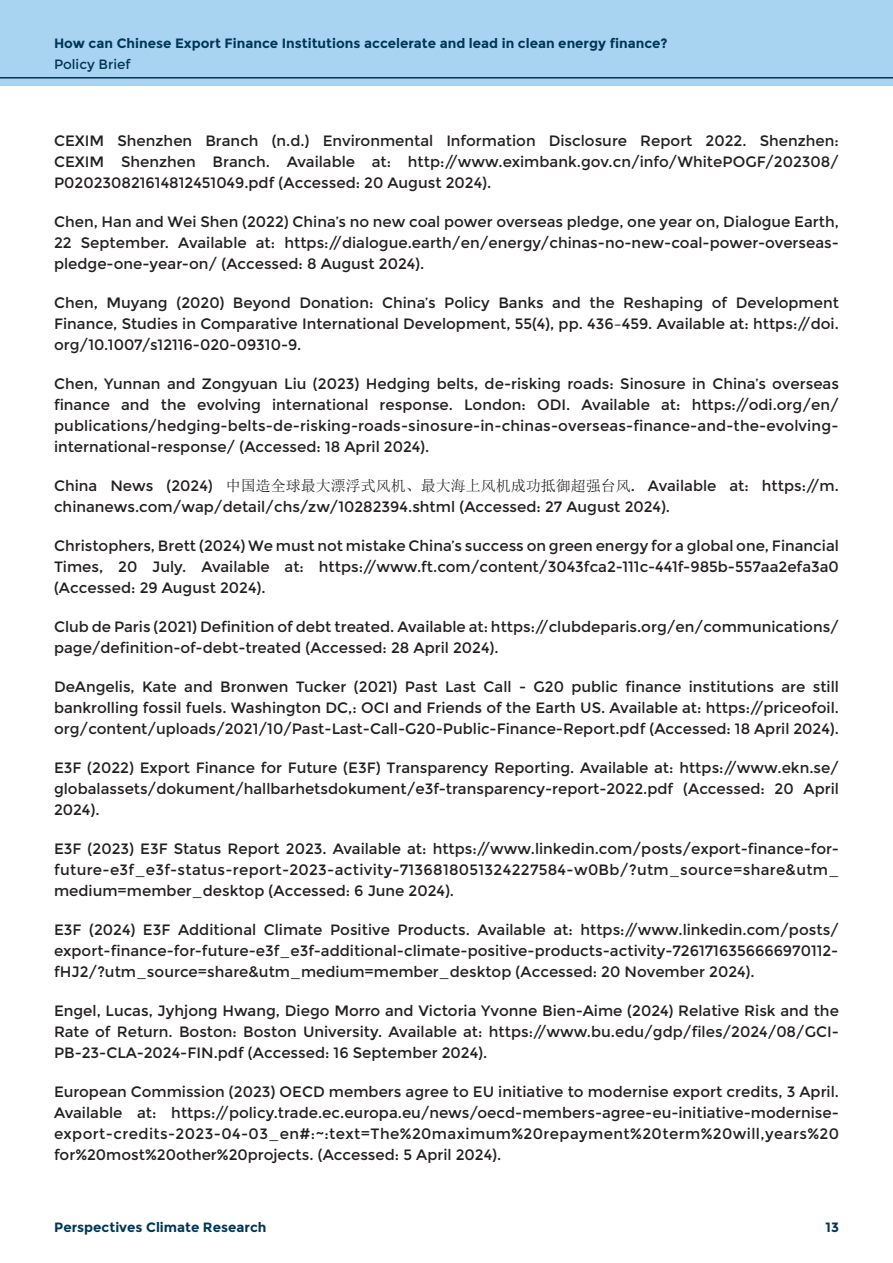
<style>
.page{position:relative;width:893px;height:1263px;background:#fff}
.page>*{position:absolute;margin:0;border:0;box-sizing:border-box;transform-origin:0 0}
.Bibliography{font:15px/21px "Montserrat";color:#231f20;text-align:justify}
.t1{font:700 13.5px "Montserrat";color:#003657}
.t2{font:13.5px "Montserrat";color:#003657}
.s1{font-family:"Sim Sun"}
</style>
<div class="page">
<div style="left:0;top:0;width:893px;height:85px;background:#a9d4f1"></div>
<hr style="left:0;top:77px;width:893px;height:2px;background:#003657">
<p class="t1" style="left:54px;top:35px;width:615px">How can Chinese Export Finance Institutions accelerate and lead in clean energy finance?</p>
<p class="t2" style="left:54px;top:57px;width:78px">Policy Brief</p>
<p class="Bibliography" style="left:54px;top:131px;width:786px">CEXIM Shenzhen Branch (n.d.) Environmental Information Disclosure Report 2022. Shenzhen:<br>CEXIM Shenzhen Branch. Available at: http://www.eximbank.gov.cn/info/WhitePOGF/202308/ P020230821614812451049.pdf (Accessed: 20 August 2024).</p>
<p class="Bibliography" style="left:54px;top:212px;width:786px">Chen, Han and Wei Shen (2022) China’s no new coal power overseas pledge, one year on, Dialogue Earth, 22 September. Available at: https://dialogue.earth/en/energy/chinas-no-new-coal-power-overseas&shy;pledge-one-year-on/ (Accessed: 8 August 2024).</p>
<p class="Bibliography" style="left:54px;top:293px;width:786px">Chen, Muyang (2020) Beyond Donation: China’s Policy Banks and the Reshaping of Development Finance, Studies in Comparative International Development, 55(4), pp. 436–459. Available at: https://doi. org/10.1007/s12116-020-09310-9.</p>
<p class="Bibliography" style="left:54px;top:374px;width:786px">Chen, Yunnan and Zongyuan Liu (2023) Hedging belts, de-risking roads: Sinosure in China’s overseas finance and the evolving international response. London: ODI. Available at: https://odi.org/en/ publications/hedging-belts-de-risking-roads-sinosure-in-chinas-overseas-finance-and-the-evolving&shy;international-response/ (Accessed: 18 April 2024).</p>
<p class="Bibliography" style="left:54px;top:476px;width:786px">China News (2024) <span class="s1">中国造全球最大漂浮式风机、最大海上风机成功抵御超强台风</span>. Available at: https://m. chinanews.com/wap/detail/chs/zw/10282394.shtml (Accessed: 27 August 2024).</p>
<p class="Bibliography" style="left:54px;top:536px;width:786px">Christophers, Brett (2024) We must not mistake China’s success on green energy for a global one, Financial Times, 20 July. Available at: https://www.ft.com/content/3043fca2-111c-441f-985b-557aa2efa3a0 (Accessed: 29 August 2024).</p>
<p class="Bibliography" style="left:54px;top:617px;width:786px">Club de Paris (2021) Definition of debt treated. Available at: https://clubdeparis.org/en/communications/ page/definition-of-debt-treated (Accessed: 28 April 2024).</p>
<p class="Bibliography" style="left:54px;top:677px;width:786px">DeAngelis, Kate and Bronwen Tucker (2021) Past Last Call - G20 public finance institutions are still bankrolling fossil fuels. Washington DC,: OCI and Friends of the Earth US. Available at: https://priceofoil. org/content/uploads/2021/10/Past-Last-Call-G20-Public-Finance-Report.pdf (Accessed: 18 April 2024).</p>
<p class="Bibliography" style="left:54px;top:758px;width:786px">E3F (2022) Export Finance for Future (E3F) Transparency Reporting. Available at: https://www.ekn.se/ globalassets/dokument/hallbarhetsdokument/e3f-transparency-report-2022.pdf (Accessed: 20 April 2024).</p>
<p class="Bibliography" style="left:54px;top:839px;width:787px">E3F (2023) E3F Status Report 2023. Available at: https://www.linkedin.com/posts/export-finance-for&shy;future-e3f_e3f-status-report-2023-activity-7136818051324227584-w0Bb/?utm_source=share&amp;utm_ medium=member_desktop (Accessed: 6 June 2024).</p>
<p class="Bibliography" style="left:54px;top:920px;width:786px">E3F (2024) E3F Additional Climate Positive Products. Available at: https://www.linkedin.com/posts/ export-finance-for-future-e3f_e3f-additional-climate-positive-products-activity-7261716356666970112- fHJ2/?utm_source=share&amp;utm_medium=member_desktop (Accessed: 20 November 2024).</p>
<p class="Bibliography" style="left:54px;top:1001px;width:786px">Engel, Lucas, Jyhjong Hwang, Diego Morro and Victoria Yvonne Bien-Aime (2024) Relative Risk and the Rate of Return. Boston: Boston University. Available at: https://www.bu.edu/gdp/files/2024/08/GCI-PB-23-CLA-2024-FIN.pdf (Accessed: 16 September 2024).</p>
<p class="Bibliography" style="left:54px;top:1082px;width:787px">European Commission (2023) OECD members agree to EU initiative to modernise export credits, 3 April.<br>Available at: https://policy.trade.ec.europa.eu/news/oecd-members-agree-eu-initiative-modernise&shy;export-credits-2023-04-03_en#:~:text=The%20maximum%20repayment%20term%20will,years%20 for%20most%20other%20projects. (Accessed: 5 April 2024).</p>
<p class="t1" style="left:54px;top:1219px;width:214px">Perspectives Climate Research</p>
<p class="t1" style="left:825px;top:1219px;width:15px">13</p>
</div>
